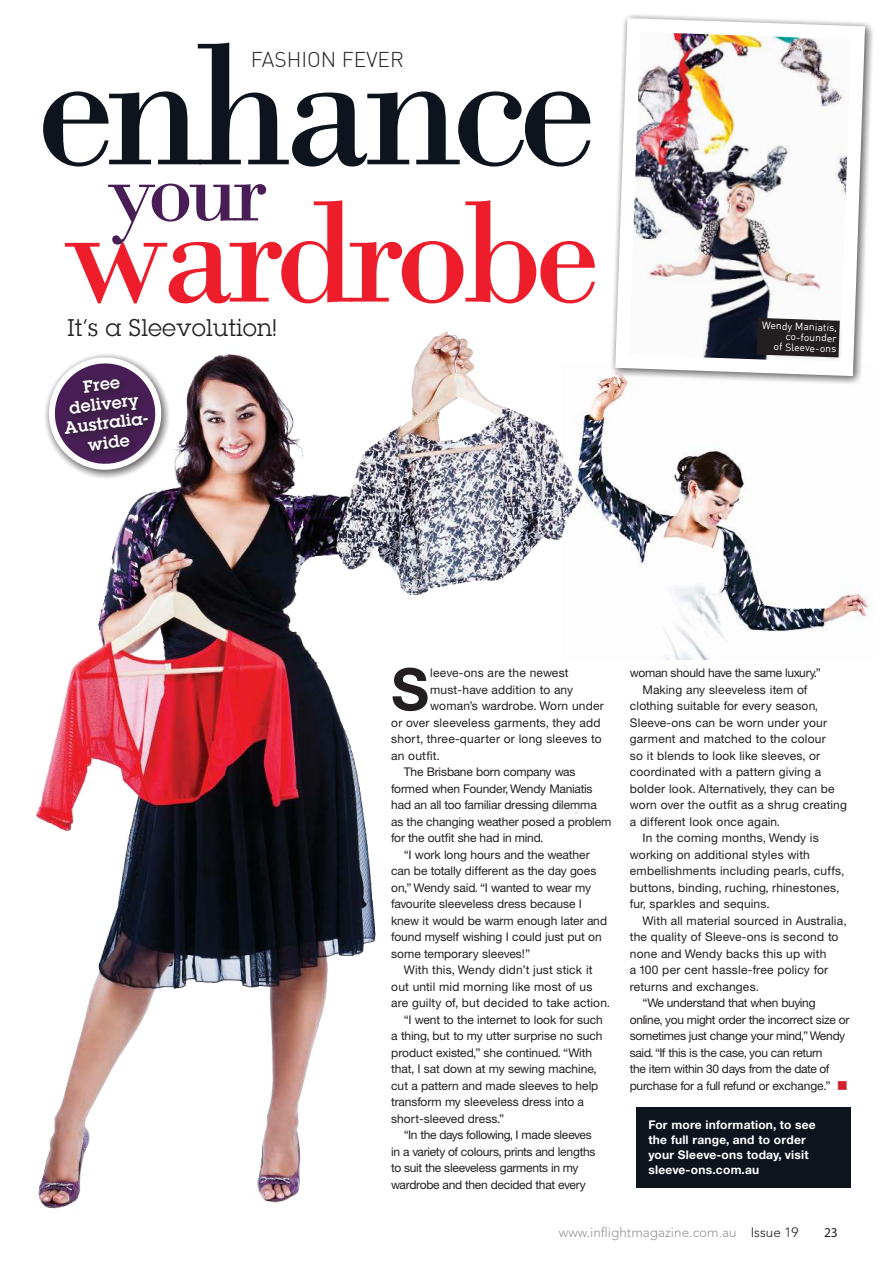
<style>
.page{position:relative;width:893px;height:1263px;background:#fff}
.page>*{position:absolute;margin:0;border:0;box-sizing:border-box;transform-origin:0 0}
.t1{font:183.9px "Bodoni";letter-spacing:-.06em;color:#0e141e}
.t2{font:153px "Bodoni";letter-spacing:-.06em;color:#ed1d2c}
.t3{font:93.15px "Bodoni";color:#491e57}
.t4{font:700 58.2px "Helvetica Neue";color:#231f20}
.t5{font:23.4px "Lubalin Graph";letter-spacing:.02em;color:#231f20}
.t6{font:300 21px "DIN";color:#231f20}
.t7{font:600 16.8px/19.4px "Lubalin Graph";color:#fff;text-align:center}
.t8{font:300 13.5px "Avenir LT Std";color:#939598}
.t9{font:13.5px "Myriad Pro";color:#231f20}
.t10{font:12px "Helvetica Neue";color:#231f20}
.t11{font:12px "Helvetica Neue";letter-spacing:.02em;color:#231f20}
.t12{font:12px "Helvetica Neue";letter-spacing:-.02em;color:#231f20}
.t13{font:700 12px/15px "Helvetica Neue";letter-spacing:.02em;color:#fff}
.t14{font:12px "Helvetica Neue";letter-spacing:-.03em;color:#231f20}
.t15{font:12px "Helvetica Neue";letter-spacing:-.035em;color:#231f20}
.t16{font:10.5px/10.5px "DIN";color:#fff;text-align:right}
.s1{color:#d2232a}
.s2{color:#231f20}
</style>
<div class="page">
<img style="left:621px;top:386px;width:249px;height:273px">
<div style="left:636px;top:1107px;width:214px;height:81px;background:#0e141e"></div>
<img style="left:616px;top:15px;width:256px;height:368px">
<div style="left:757px;top:316px;width:89px;height:46px;background:#231f20;opacity:.75"></div>
<img style="left:35px;top:244px;width:586px;height:965px">
<div style="left:43px;top:351px;width:128px;height:129px;background:#231f20;opacity:.75"></div>
<svg style="left:49px;top:357px;width:112px;height:116px"></svg>
<div style="left:60px;top:374px;width:98px;height:86px;background:#231f20;opacity:.75"></div>
<h1 class="t1" style="left:36px;top:26px;width:562px">enhance</h1>
<h2 class="t2" style="left:62px;top:187px;width:540px">wardrobe</h2>
<h3 class="t6" style="left:251px;top:47px;width:155px">FASHION FEVER</h3>
<h3 class="t3" style="left:106px;top:151px;width:163px">your</h3>
<h3 class="t5" style="left:68px;top:314px;width:210px">It’s a Sleevolution!</h3>
<h3 class="t7" style="left:59px;top:381px;width:89px;rotate:-7deg">Free delivery<br>Australia&shy;wide</h3>
<p class="t16" style="left:762px;top:321px;width:77px;rotate:2deg">Wendy Maniatis, co-founder<br>of Sleeve-ons</p>
<h3 class="t4" style="left:391px;top:667px;width:39px">S</h3>
<p class="t11" style="left:430px;top:668px;width:140px">leeve-ons are the newest</p>
<p class="t10" style="left:430px;top:685px;width:144px">must-have addition to any</p>
<p class="t10" style="left:430px;top:701px;width:175px">woman’s wardrobe. Worn under</p>
<p class="t11" style="left:391px;top:718px;width:211px">or over sleeveless garments, they add</p>
<p class="t11" style="left:391px;top:734px;width:212px">short, three-quarter or long sleeves to</p>
<p class="t10" style="left:391px;top:751px;width:50px">an outfit.</p>
<p class="t10" style="left:404px;top:767px;width:173px">The Brisbane born company was</p>
<p class="t10" style="left:391px;top:784px;width:203px">formed when Founder, Wendy Maniatis</p>
<p class="t12" style="left:391px;top:800px;width:207px">had an all too familiar dressing dilemma</p>
<p class="t10" style="left:391px;top:817px;width:222px">as the changing weather posed a problem</p>
<p class="t10" style="left:391px;top:833px;width:154px">for the outfit she had in mind.</p>
<p class="t10" style="left:404px;top:850px;width:187px">“I work long hours and the weather</p>
<p class="t10" style="left:391px;top:866px;width:207px">can be totally different as the day goes</p>
<p class="t10" style="left:391px;top:883px;width:201px">on,” Wendy said. “I wanted to wear my</p>
<p class="t10" style="left:391px;top:899px;width:192px">favourite sleeveless dress because I</p>
<p class="t10" style="left:391px;top:916px;width:217px">knew it would be warm enough later and</p>
<p class="t10" style="left:391px;top:932px;width:212px">found myself wishing I could just put on</p>
<p class="t10" style="left:391px;top:949px;width:140px">some temporary sleeves!”</p>
<p class="t10" style="left:404px;top:965px;width:190px">With this, Wendy didn’t just stick it</p>
<p class="t10" style="left:391px;top:982px;width:203px">out until mid morning like most of us</p>
<p class="t10" style="left:391px;top:998px;width:220px">are guilty of, but decided to take action.</p>
<p class="t10" style="left:404px;top:1015px;width:200px">“I went to the internet to look for such</p>
<p class="t10" style="left:391px;top:1031px;width:213px">a thing, but to my utter surprise no such</p>
<p class="t10" style="left:391px;top:1048px;width:202px">product existed,” she continued. “With</p>
<p class="t10" style="left:391px;top:1064px;width:207px">that, I sat down at my sewing machine,</p>
<p class="t10" style="left:391px;top:1081px;width:209px">cut a pattern and made sleeves to help</p>
<p class="t10" style="left:391px;top:1097px;width:194px">transform my sleeveless dress into a</p>
<p class="t10" style="left:391px;top:1114px;width:115px">short-sleeved dress.”</p>
<p class="t14" style="left:404px;top:1130px;width:189px">“In the days following, I made sleeves</p>
<p class="t12" style="left:391px;top:1147px;width:206px">in a variety of colours, prints and lengths</p>
<p class="t12" style="left:391px;top:1163px;width:189px">to suit the sleeveless garments in my</p>
<p class="t12" style="left:391px;top:1180px;width:196px">wardrobe and then decided that every</p>
<p class="t12" style="left:630px;top:668px;width:193px">woman should have the same luxury.”</p>
<p class="t10" style="left:643px;top:685px;width:166px">Making any sleeveless item of</p>
<p class="t11" style="left:630px;top:701px;width:190px">clothing suitable for every season,</p>
<p class="t11" style="left:630px;top:718px;width:199px">Sleeve-ons can be worn under your</p>
<p class="t11" style="left:630px;top:734px;width:197px">garment and matched to the colour</p>
<p class="t11" style="left:630px;top:751px;width:192px">so it blends to look like sleeves, or</p>
<p class="t10" style="left:630px;top:767px;width:193px">coordinated with a pattern giving a</p>
<p class="t10" style="left:630px;top:784px;width:206px">bolder look. Alternatively, they can be</p>
<p class="t11" style="left:630px;top:800px;width:219px">worn over the outfit as a shrug creating</p>
<p class="t11" style="left:630px;top:817px;width:152px">a different look once again.</p>
<p class="t11" style="left:643px;top:833px;width:178px">In the coming months, Wendy is</p>
<p class="t10" style="left:630px;top:850px;width:182px">working on additional styles with</p>
<p class="t11" style="left:630px;top:866px;width:216px">embellishments including pearls, cuffs,</p>
<p class="t11" style="left:630px;top:883px;width:211px">buttons, binding, ruching, rhinestones,</p>
<p class="t11" style="left:630px;top:899px;width:142px">fur, sparkles and sequins.</p>
<p class="t10" style="left:643px;top:916px;width:206px">With all material sourced in Australia,</p>
<p class="t11" style="left:630px;top:932px;width:210px">the quality of Sleeve-ons is second to</p>
<p class="t11" style="left:630px;top:949px;width:198px">none and Wendy backs this up with</p>
<p class="t11" style="left:630px;top:965px;width:200px">a 100 per cent hassle-free policy for</p>
<p class="t10" style="left:630px;top:982px;width:131px">returns and exchanges.</p>
<p class="t14" style="left:643px;top:998px;width:174px">“We understand that when buying</p>
<p class="t12" style="left:630px;top:1015px;width:221px">online, you might order the incorrect size or</p>
<p class="t12" style="left:630px;top:1031px;width:217px">sometimes just change your mind,” Wendy</p>
<p class="t12" style="left:630px;top:1048px;width:194px">said. “If this is the case, you can return</p>
<p class="t15" style="left:630px;top:1064px;width:201px">the item within 30 days from the date of</p>
<p class="t12" style="left:630px;top:1081px;width:220px">purchase for a full refund or exchange.” <span class="s1">■</span></p>
<p class="t13" style="left:648px;top:1118px;width:169px">For more information, to see the full range, and to order your Sleeve-ons today, visit sleeve-ons.com.au</p>
<p class="t8" style="left:559px;top:1227px;width:241px">www.inflightmagazine.com.au <span class="s2">Issue 19</span></p>
<p class="t9" style="left:824px;top:1224px;width:15px">23</p>
</div>
